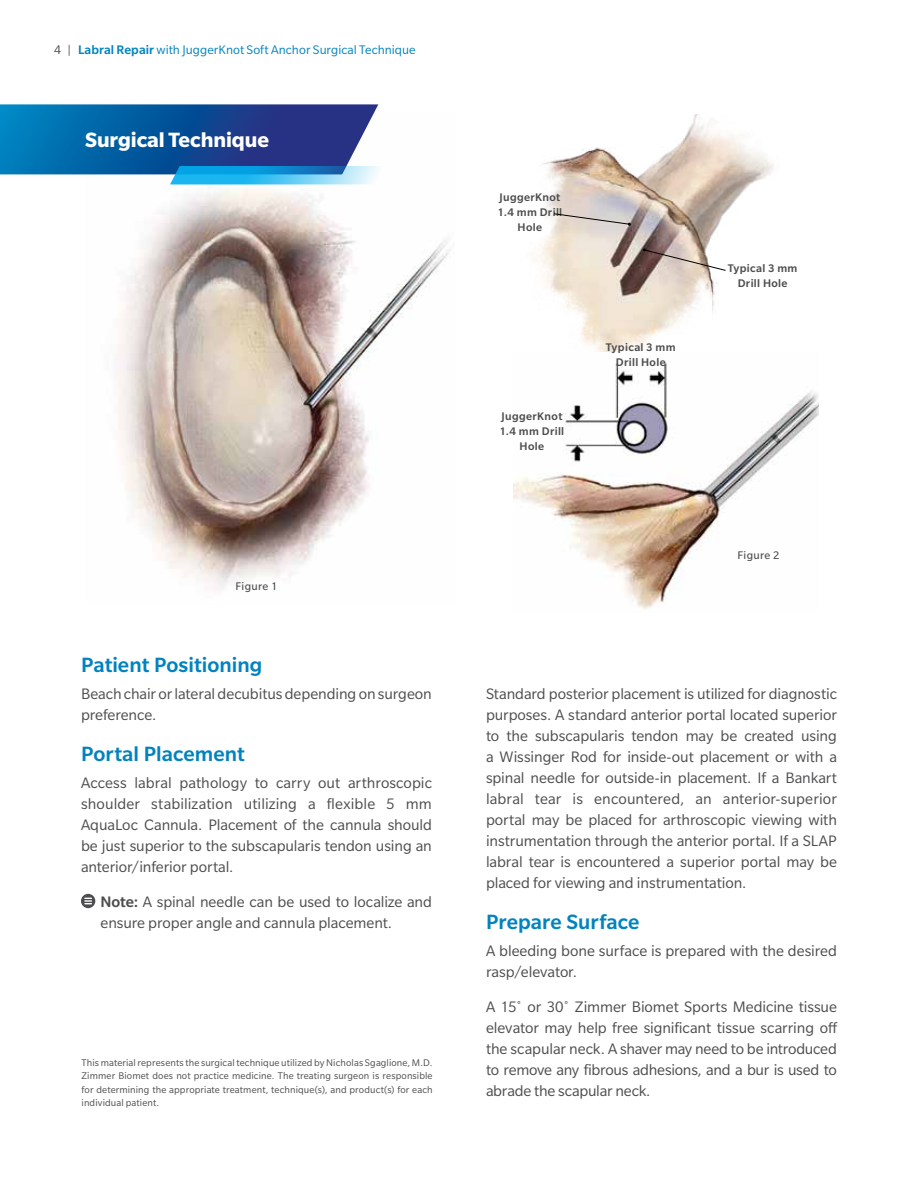
<style>
.page{position:relative;width:918px;height:1188px;background:#fff}
.page>*{position:absolute;margin:0;border:0;box-sizing:border-box;transform-origin:0 0}
.t1{font:500 22.5px "Slate Pro";letter-spacing:.005em;color:#0083bf}
.t2{font:700 22.5px "Slate Pro";letter-spacing:-.005em;color:#fff}
.t3{font:16.5px/21px "Slate Pro";letter-spacing:-.005em;color:#4d4d4f}
.t4{font:13.5px "Slate Pro";letter-spacing:.005em;color:#0083bf}
.t5{font:500 12px/15px "Slate Pro";letter-spacing:.03em;color:#4d4d4f;text-align:center}
.t6{font:12px "Slate Pro";letter-spacing:.025em;color:#4d4d4f}
.t7{font:10.5px/13.5px "Slate Pro";letter-spacing:.01em;color:#4d4d4f;text-align:justify}
.s1{color:#4d4d4f}
.s2{font-weight:500}
</style>
<div class="page">
<img style="left:532px;top:115px;width:242px;height:237px">
<img style="left:118px;top:184px;width:333px;height:406px">
<svg style="left:81px;top:894px;width:14px;height:14px"></svg>
<svg style="left:85px;top:898px;width:6px;height:6px"></svg>
<img style="left:513px;top:362px;width:306px;height:248px">
<svg style="left:553px;top:213px;width:78px;height:13px"></svg>
<svg style="left:643px;top:248px;width:83px;height:23px"></svg>
<svg style="left:0;top:104px;width:379px;height:80px;background:#2c6dac"></svg>
<p class="t4" style="left:54px;top:43px;width:363px"><span class="s1">4 |</span> <span class="s2">Labral Repair</span> with JuggerKnot Soft Anchor Surgical Technique</p>
<h1 class="t2" style="left:85px;top:127px;width:185px">Surgical Technique</h1>
<p class="t6" style="left:236px;top:580px;width:43px">Figure 1</p>
<h1 class="t1" style="left:81px;top:653px;width:183px">Patient Positioning</h1>
<p class="t3" style="left:81px;top:683px;width:352px">Beach chair or lateral decubitus depending on surgeon preference.</p>
<h1 class="t1" style="left:81px;top:741px;width:165px">Portal Placement</h1>
<p class="t3" style="left:81px;top:772px;width:353px;text-align:justify">Access labral pathology to carry out arthroscopic shoulder stabilization utilizing a flexible 5 mm AquaLoc Cannula. Placement of the cannula should be just superior to the subscapularis tendon using an anterior/inferior portal.</p>
<p class="t3" style="left:101px;top:891px;width:333px"><span class="s2">Note:</span> A spinal needle can be used to localize and ensure proper angle and cannula placement.</p>
<p class="t7" style="left:82px;top:1056px;width:353px">This material represents the surgical technique utilized by Nicholas Sgaglione, M.D.<br>Zimmer Biomet does not practice medicine. The treating surgeon is responsible for determining the appropriate treatment, technique(s), and product(s) for each individual patient.</p>
<p class="t5" style="left:498px;top:189px;width:66px">JuggerKnot<br>1.4 mm Drill<br>Hole</p>
<p class="t5" style="left:500px;top:409px;width:66px">JuggerKnot<br>1.4 mm Drill<br>Hole</p>
<p class="t5" style="left:606px;top:340px;width:71px">Typical 3 mm<br>Drill Hole</p>
<p class="t5" style="left:728px;top:261px;width:71px">Typical 3 mm<br>Drill Hole</p>
<p class="t6" style="left:737px;top:548px;width:43px">Figure 2</p>
<p class="t3" style="left:486px;top:684px;width:353px;text-align:justify">Standard posterior placement is utilized for diagnostic purposes. A standard anterior portal located superior to the subscapularis tendon may be created using a Wissinger Rod for inside-out placement or with a spinal needle for outside-in placement. If a Bankart labral tear is encountered, an anterior-superior portal may be placed for arthroscopic viewing with instrumentation through the anterior portal. If a SLAP labral tear is encountered a superior portal may be placed for viewing and instrumentation.</p>
<h1 class="t1" style="left:486px;top:910px;width:155px">Prepare Surface</h1>
<p class="t3" style="left:486px;top:940px;width:353px">A bleeding bone surface is prepared with the desired rasp/elevator.</p>
<p class="t3" style="left:486px;top:996px;width:353px;text-align:justify">A 15˚ or 30˚ Zimmer Biomet Sports Medicine tissue elevator may help free significant tissue scarring off the scapular neck. A shaver may need to be introduced to remove any fibrous adhesions, and a bur is used to abrade the scapular neck.</p>
</div>
